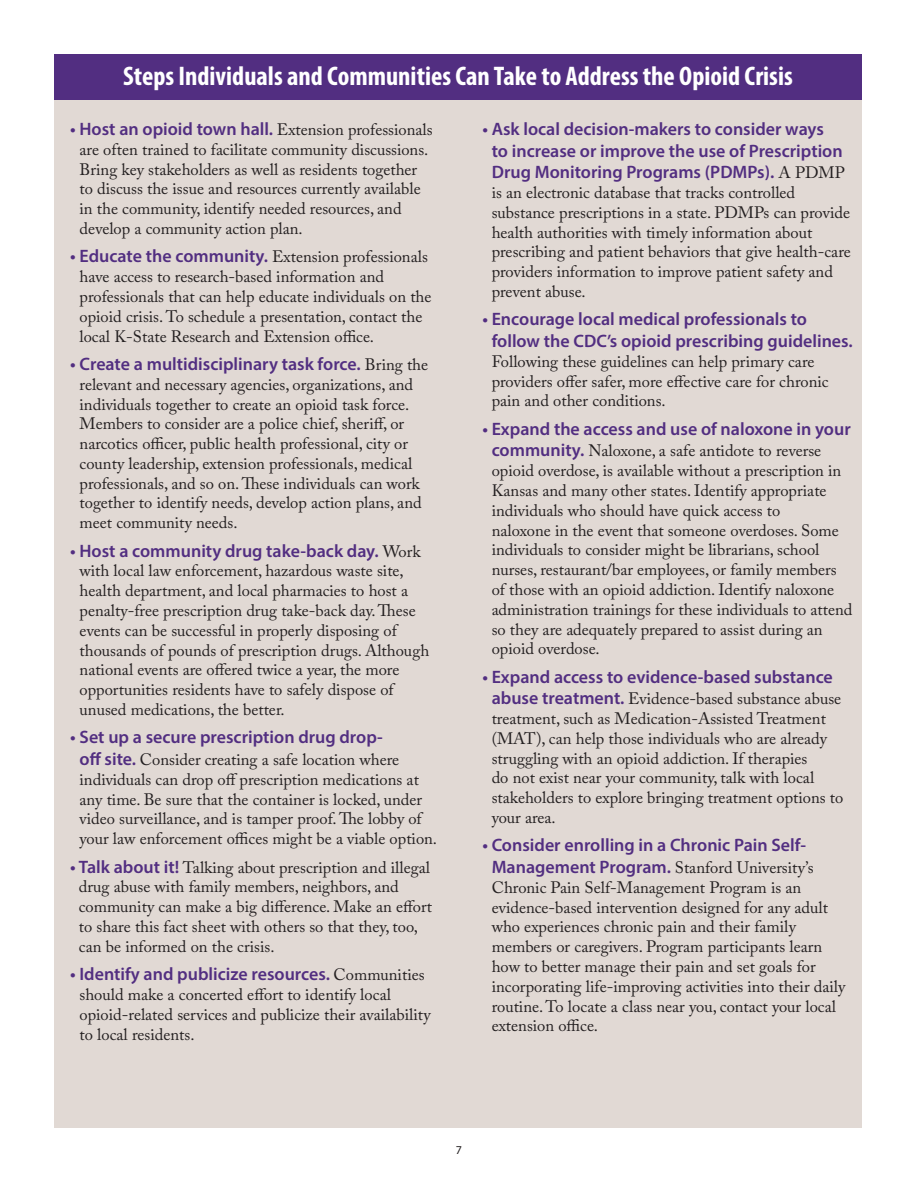
<style>
.page{position:relative;width:918px;height:1188px;background:#fff}
.page>*{position:absolute;margin:0;border:0;box-sizing:border-box;transform-origin:0 0}
.t1{font:700 condensed 27px "Myriad Pro";color:#fff}
.Body{font:600 18px/21.6px "Myriad Pro";color:#522e81}
.Body-2{font:16.5px/19.8px "Adobe Caslon Pro";color:#231f20}
.t2{font:12px "Myriad Pro";color:#231f20}
.s1{font-family:"Adobe Caslon Pro";font-weight:400;font-size:16.5px;color:#231f20}
.s2{font-family:"Myriad Pro";font-weight:600;font-size:18px;color:#522e81}
</style>
<div class="page">
<div style="left:54px;top:54px;width:808px;height:1074px;background:#e1d9d4"></div>
<div style="left:54px;top:54px;width:808px;height:45px;background:#522e81"></div>
<p class="t1" style="left:123px;top:59px;width:671px">Steps Individuals and Communities Can Take to Address the Opioid Crisis</p>
<p class="Body" style="left:70px;top:118px;width:364px">• Host an opioid town hall. <span class="s1">Extension professionals</span></p>
<p class="Body-2" style="left:80px;top:139px;width:350px">are often trained to facilitate community discussions.<br>Bring key stakeholders as well as residents together to discuss the issue and resources currently available in the community, identify needed resources, and develop a community action plan.</p>
<p class="Body-2" style="left:80px;top:247px;width:353px;text-indent:-9px"><span class="s2">• Educate the community.</span> Extension professionals have access to research-based information and professionals that can help educate individuals on the opioid crisis. To schedule a presentation, contact the local K-State Research and Extension office.</p>
<p class="Body" style="left:70px;top:353px;width:360px">• Create a multidisciplinary task force. <span class="s1">Bring the</span></p>
<p class="Body-2" style="left:80px;top:374px;width:344px">relevant and necessary agencies, organizations, and individuals together to create an opioid task force.<br>Members to consider are a police chief, sheriff, or narcotics officer, public health professional, city or county leadership, extension professionals, medical professionals, and so on. These individuals can work together to identify needs, develop action plans, and meet community needs.</p>
<p class="Body" style="left:70px;top:539px;width:352px">• Host a community drug take-back day. <span class="s1">Work</span></p>
<p class="Body-2" style="left:80px;top:561px;width:351px">with local law enforcement, hazardous waste site, health department, and local pharmacies to host a penalty-free prescription drug take-back day. These events can be successful in properly disposing of thousands of pounds of prescription drugs. Although national events are offered twice a year, the more opportunities residents have to safely dispose of unused medications, the better.</p>
<p class="Body" style="left:70px;top:726px;width:314px">• Set up a secure prescription drug drop-</p>
<p class="Body-2" style="left:80px;top:749px;width:359px"><span class="s2">off site.</span> Consider creating a safe location where individuals can drop off prescription medications at any time. Be sure that the container is locked, under video surveillance, and is tamper proof. The lobby of your law enforcement offices might be a viable option.</p>
<p class="Body-2" style="left:79px;top:857px;width:355px;text-indent:-9px"><span class="s2">• Talk about it!</span> Talking about prescription and illegal drug abuse with family members, neighbors, and community can make a big difference. Make an effort to share this fact sheet with others so that they, too, can be informed on the crisis.</p>
<p class="Body" style="left:70px;top:963px;width:356px">• Identify and publicize resources. <span class="s1">Communities</span></p>
<p class="Body-2" style="left:80px;top:984px;width:352px">should make a concerted effort to identify local opioid-related services and publicize their availability to local residents.</p>
<p class="Body" style="left:492px;top:118px;width:355px;text-indent:-9px">• Ask local decision-makers to consider ways<br>to increase or improve the use of Prescription<br>Drug Monitoring Programs (PDMPs). <span class="s1">A PDMP</span></p>
<p class="Body-2" style="left:492px;top:182px;width:361px">is an electronic database that tracks controlled substance prescriptions in a state. PDMPs can provide health authorities with timely information about prescribing and patient behaviors that give health-care providers information to improve patient safety and prevent abuse.</p>
<p class="Body" style="left:492px;top:308px;width:363px;text-indent:-9px">• Encourage local medical professionals to follow the CDC’s opioid prescribing guidelines.</p>
<p class="Body-2" style="left:492px;top:351px;width:338px">Following these guidelines can help primary care providers offer safer, more effective care for chronic pain and other conditions.</p>
<p class="Body" style="left:482px;top:417px;width:370px">• Expand the access and use of naloxone in your</p>
<p class="Body-2" style="left:492px;top:441px;width:362px"><span class="s2">community.</span> Naloxone, a safe antidote to reverse opioid overdose, is available without a prescription in Kansas and many other states. Identify appropriate individuals who should have quick access to<br>naloxone in the event that someone overdoses. Some individuals to consider might be librarians, school nurses, restaurant/bar employees, or family members of those with an opioid addiction. Identify naloxone administration trainings for these individuals to attend so they are adequately prepared to assist during an opioid overdose.</p>
<p class="Body" style="left:482px;top:665px;width:352px">• Expand access to evidence-based substance</p>
<p class="Body-2" style="left:492px;top:689px;width:353px"><span class="s2">abuse treatment.</span> Evidence-based substance abuse treatment, such as Medication-Assisted Treatment (MAT), can help those individuals who are already struggling with an opioid addiction. If therapies<br>do not exist near your community, talk with local stakeholders to explore bringing treatment options to your area.</p>
<p class="Body" style="left:482px;top:834px;width:325px">• Consider enrolling in a Chronic Pain Self-</p>
<p class="Body-2" style="left:492px;top:857px;width:355px"><span class="s2">Management Program.</span> Stanford University’s Chronic Pain Self-Management Program is an evidence-based intervention designed for any adult who experiences chronic pain and their family members or caregivers. Program participants learn how to better manage their pain and set goals for incorporating life-improving activities into their daily routine. To locate a class near you, contact your local extension office.</p>
<p class="t2" style="left:456px;top:1142px;width:8px">7</p>
</div>
